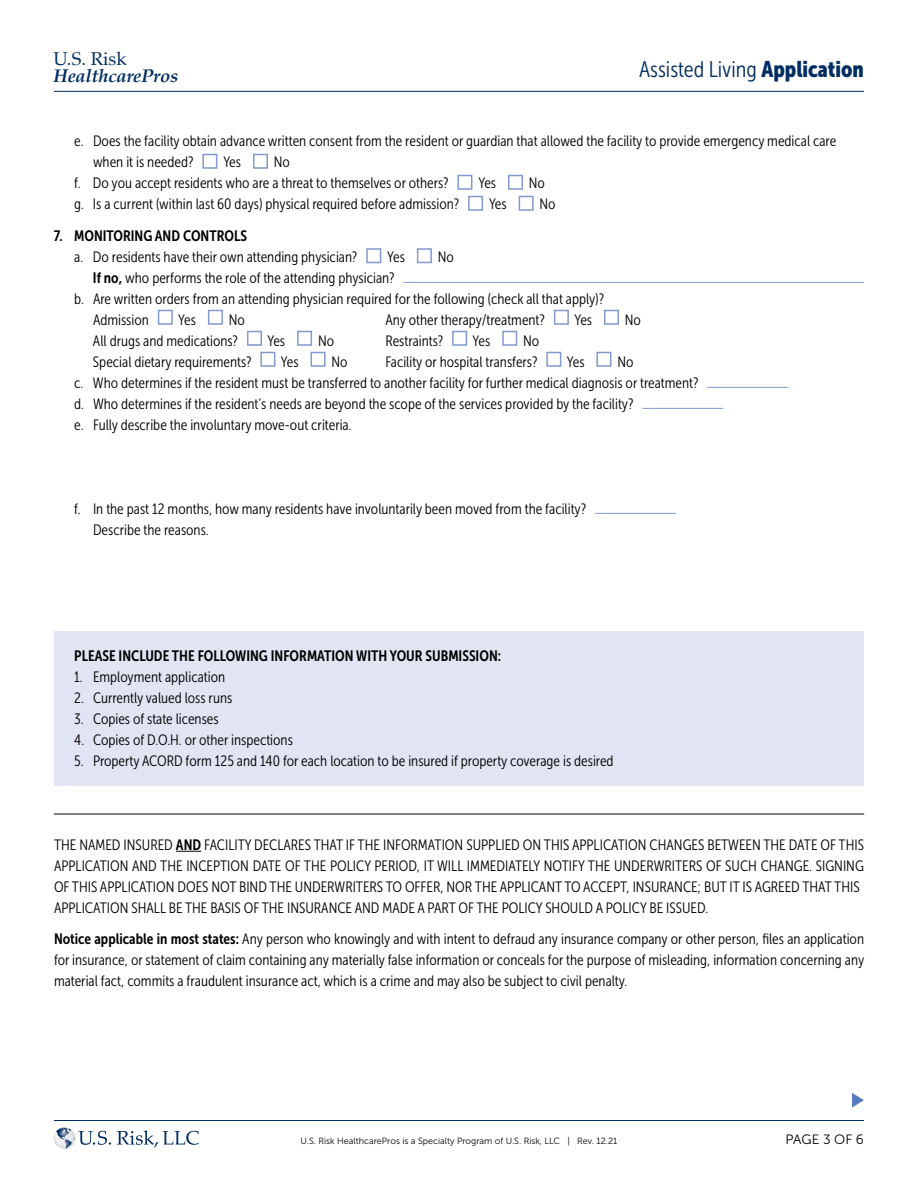
<style>
.page{position:relative;width:918px;height:1188px;background:#fff}
.page>*{position:absolute;margin:0;border:0;box-sizing:border-box;transform-origin:0 0}
.t1{font:22.5px "Museo Sans Cond 300";color:#002d62}
.t2{font:italic 700 18.45px "Palatino";letter-spacing:-.015em;color:#002d62}
.t3{font:18.45px "Palatino";color:#002d62}
.t4{font:15px/21px "Museo Sans Cond 300";color:#000}
.t5{font:15px "Museo Sans Cond 700";color:#000}
.t6{font:13.5px "Museo Sans 300";letter-spacing:-.005em;color:#000}
.t7{font:9px "Museo Sans 300";color:#000}
.s1{font-family:"Museo Sans Cond 900"}
.s2{font-family:"Museo Sans Cond 700"}
</style>
<div class="page">
<hr style="left:54px;top:1120px;width:810px;height:1px;background:#002d62">
<svg style="left:117px;top:1130px;width:82px;height:17px"></svg>
<svg style="left:54px;top:1127px;width:21px;height:22px"></svg>
<svg style="left:57px;top:1127px;width:54px;height:22px"></svg>
<hr style="left:54px;top:91px;width:810px;height:1px;background:#002d62">
<div style="left:54px;top:632px;width:810px;height:154px;background:#e1e4f3"></div>
<svg style="left:176px;top:851px;width:25px;height:1px"></svg>
<div style="left:202px;top:154px;width:15px;height:15px;border:2px solid #829acf"></div>
<div style="left:253px;top:154px;width:15px;height:15px;border:2px solid #829acf"></div>
<div style="left:457px;top:175px;width:15px;height:15px;border:2px solid #829acf"></div>
<div style="left:508px;top:175px;width:15px;height:15px;border:2px solid #829acf"></div>
<div style="left:468px;top:196px;width:15px;height:15px;border:2px solid #829acf"></div>
<div style="left:519px;top:196px;width:15px;height:15px;border:2px solid #829acf"></div>
<div style="left:366px;top:248px;width:15px;height:15px;border:2px solid #829acf"></div>
<div style="left:417px;top:248px;width:15px;height:15px;border:2px solid #829acf"></div>
<hr style="left:403px;top:282px;width:461px;height:1px;background:#829acf">
<div style="left:158px;top:310px;width:15px;height:15px;border:2px solid #829acf"></div>
<div style="left:208px;top:310px;width:15px;height:15px;border:2px solid #829acf"></div>
<div style="left:554px;top:310px;width:15px;height:15px;border:2px solid #829acf"></div>
<div style="left:604px;top:310px;width:15px;height:15px;border:2px solid #829acf"></div>
<div style="left:247px;top:331px;width:15px;height:15px;border:2px solid #829acf"></div>
<div style="left:297px;top:331px;width:15px;height:15px;border:2px solid #829acf"></div>
<div style="left:452px;top:331px;width:15px;height:15px;border:2px solid #829acf"></div>
<div style="left:502px;top:331px;width:15px;height:15px;border:2px solid #829acf"></div>
<div style="left:260px;top:352px;width:15px;height:15px;border:2px solid #829acf"></div>
<div style="left:311px;top:352px;width:15px;height:15px;border:2px solid #829acf"></div>
<div style="left:546px;top:352px;width:15px;height:15px;border:2px solid #829acf"></div>
<div style="left:596px;top:352px;width:15px;height:15px;border:2px solid #829acf"></div>
<hr style="left:707px;top:387px;width:81px;height:1px;background:#829acf">
<hr style="left:642px;top:408px;width:81px;height:1px;background:#829acf">
<hr style="left:595px;top:513px;width:81px;height:1px;background:#829acf">
<svg style="left:852px;top:1093px;width:12px;height:15px"></svg>
<hr style="left:54px;top:814px;width:810px;height:1px;background:#000">
<p class="t3" style="left:54px;top:43px;width:75px">U.S. Risk</p>
<p class="t2" style="left:54px;top:61px;width:126px">HealthcarePros</p>
<h1 class="t1" style="left:639px;top:57px;width:226px">Assisted Living <span class="s1">Application</span></h1>
<p class="t4" style="left:93px;top:131px;width:745px;text-indent:-19px">e. Does the facility obtain advance written consent from the resident or guardian that allowed the facility to provide emergency medical care when it is needed?</p>
<p class="t4" style="left:74px;top:152px;width:376px;text-indent:200px">No<br>f. Do you accept residents who are a threat to themselves or others?</p>
<p class="t4" style="left:223px;top:152px;width:19px">Yes</p>
<p class="t4" style="left:478px;top:173px;width:19px">Yes</p>
<p class="t4" style="left:529px;top:173px;width:18px">No</p>
<p class="t4" style="left:74px;top:194px;width:386px">g. Is a current (within last 60 days) physical required before admission?</p>
<p class="t4" style="left:489px;top:194px;width:19px">Yes</p>
<p class="t4" style="left:540px;top:194px;width:18px">No</p>
<p class="t5" style="left:54px;top:227px;width:195px">7. MONITORING AND CONTROLS</p>
<p class="t4" style="left:74px;top:246px;width:285px">a. Do residents have their own attending physician?</p>
<p class="t4" style="left:387px;top:246px;width:19px">Yes</p>
<p class="t4" style="left:438px;top:246px;width:18px">No</p>
<p class="t4" style="left:93px;top:267px;width:303px"><span class="s2">If no,</span> who performs the role of the attending physician?</p>
<p class="t4" style="left:74px;top:288px;width:531px">b. Are written orders from an attending physician required for the following (check all that apply)?</p>
<p class="t4" style="left:93px;top:309px;width:57px">Admission</p>
<p class="t4" style="left:178px;top:309px;width:19px">Yes</p>
<p class="t4" style="left:229px;top:309px;width:18px">No</p>
<p class="t4" style="left:385px;top:309px;width:161px">Any other therapy/treatment?</p>
<p class="t4" style="left:574px;top:309px;width:19px">Yes</p>
<p class="t4" style="left:625px;top:309px;width:18px">No</p>
<p class="t4" style="left:93px;top:330px;width:147px">All drugs and medications?</p>
<p class="t4" style="left:267px;top:330px;width:19px">Yes</p>
<p class="t4" style="left:318px;top:330px;width:18px">No</p>
<p class="t4" style="left:385px;top:330px;width:59px">Restraints?</p>
<p class="t4" style="left:473px;top:330px;width:19px">Yes</p>
<p class="t4" style="left:523px;top:330px;width:18px">No</p>
<p class="t4" style="left:93px;top:351px;width:160px">Special dietary requirements?</p>
<p class="t4" style="left:281px;top:351px;width:19px">Yes</p>
<p class="t4" style="left:331px;top:351px;width:18px">No</p>
<p class="t4" style="left:385px;top:351px;width:153px">Facility or hospital transfers?</p>
<p class="t4" style="left:567px;top:351px;width:19px">Yes</p>
<p class="t4" style="left:74px;top:351px;width:626px;text-indent:543px">No<br>c. Who determines if the resident must be transferred to another facility for further medical diagnosis or treatment? d. Who determines if the resident’s needs are beyond the scope of the services provided by the facility?<br>e. Fully describe the involuntary move-out criteria.</p>
<p class="t4" style="left:93px;top:498px;width:495px;text-indent:-19px">f. In the past 12 months, how many residents have involuntarily been moved from the facility?<br>Describe the reasons.</p>
<p class="t5" style="left:74px;top:647px;width:428px">PLEASE INCLUDE THE FOLLOWING INFORMATION WITH YOUR SUBMISSION:</p>
<p class="t4" style="left:74px;top:666px;width:152px">1. Employment application</p>
<p class="t4" style="left:74px;top:687px;width:160px">2. Currently valued loss runs</p>
<p class="t4" style="left:74px;top:708px;width:146px">3. Copies of state licenses</p>
<p class="t4" style="left:74px;top:729px;width:220px">4. Copies of D.O.H. or other inspections</p>
<p class="t4" style="left:74px;top:750px;width:541px">5. Property ACORD form 125 and 140 for each location to be insured if property coverage is desired</p>
<p class="t4" style="left:54px;top:834px;width:812px">THE NAMED INSURED <span class="s2">AND</span> FACILITY DECLARES THAT IF THE INFORMATION SUPPLIED ON THIS APPLICATION CHANGES BETWEEN THE DATE OF THIS APPLICATION AND THE INCEPTION DATE OF THE POLICY PERIOD, IT WILL IMMEDIATELY NOTIFY THE UNDERWRITERS OF SUCH CHANGE. SIGNING OF THIS APPLICATION DOES NOT BIND THE UNDERWRITERS TO OFFER, NOR THE APPLICANT TO ACCEPT, INSURANCE; BUT IT IS AGREED THAT THIS APPLICATION SHALL BE THE BASIS OF THE INSURANCE AND MADE A PART OF THE POLICY SHOULD A POLICY BE ISSUED.</p>
<p class="t4" style="left:54px;top:929px;width:812px;text-align:justify"><span class="s2">Notice applicable in most states:</span> Any person who knowingly and with intent to defraud any insurance company or other person, files an application for insurance, or statement of claim containing any materially false information or conceals for the purpose of misleading, information concerning any material fact, commits a fraudulent insurance act, which is a crime and may also be subject to civil penalty.</p>
<p class="t7" style="left:301px;top:1136px;width:318px">U.S. Risk HealthcarePros is a Specialty Program of U.S. Risk, LLC | Rev. 12.21</p>
<p class="t6" style="left:786px;top:1132px;width:80px">PAGE 3 OF 6</p>
</div>
